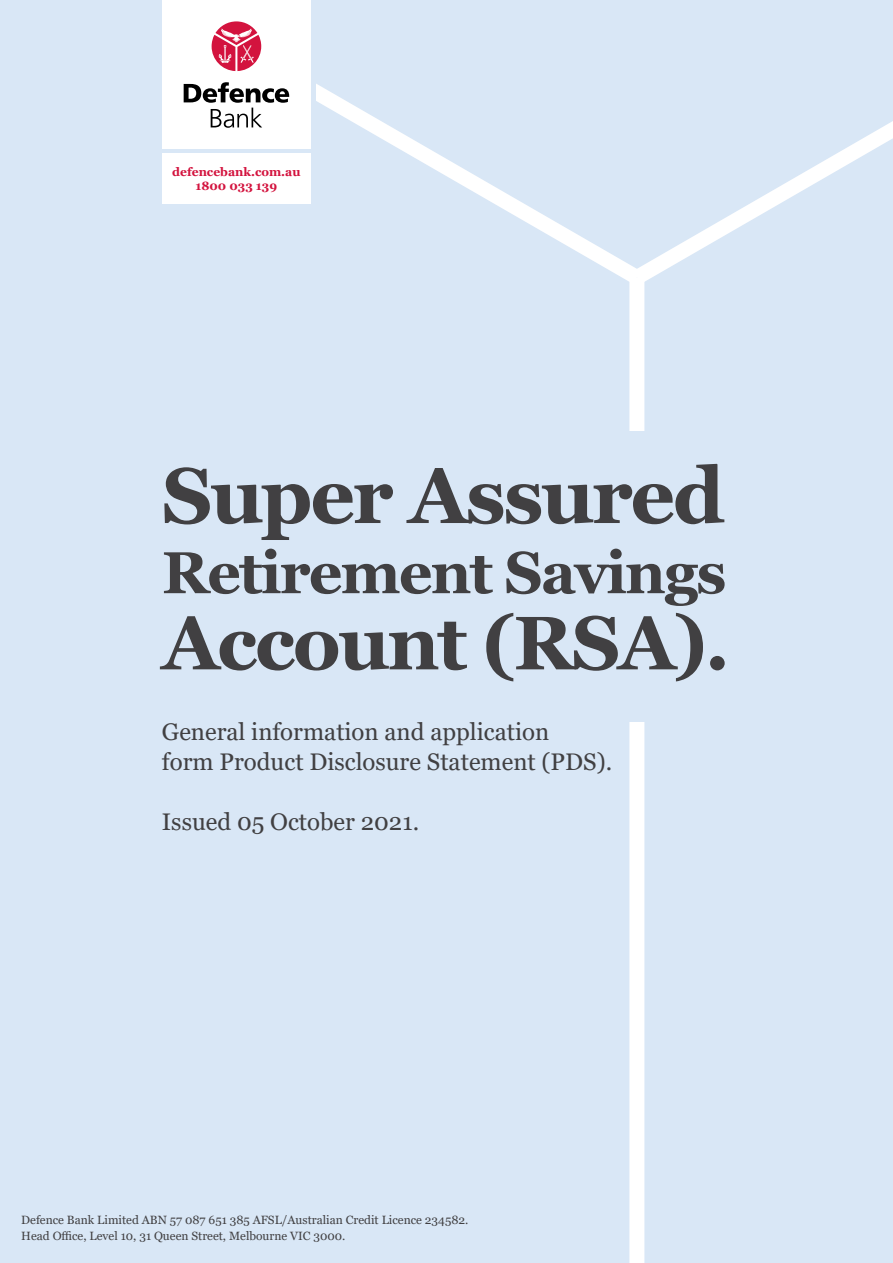
<style>
.page{position:relative;width:893px;height:1263px;background:#d9e7f6}
.page>*{position:absolute;margin:0;border:0;box-sizing:border-box;transform-origin:0 0}
.t1{font:700 78.3px "Georgia";letter-spacing:-.03em;color:#414042}
.t2{font:700 75.6px "Georgia";letter-spacing:-.03em;color:#414042}
.t3{font:700 58.95px "Georgia";letter-spacing:-.03em;color:#414042}
.t4{font:24px/30px "Georgia";color:#414042}
.t5{font:12px/16.5px "Georgia";color:#414042}
.t6{font:700 12px/14.4px "Georgia";color:#d3133e;text-align:center}
</style>
<div class="page">
<svg style="left:316px;top:84px;width:300px;height:190px"></svg>
<svg style="left:616px;top:121px;width:277px;height:177px"></svg>
<div style="left:629px;top:277px;width:15px;height:986px;background:#fff"></div>
<div style="left:162px;top:0;width:149px;height:149px;background:#fff"></div>
<svg style="left:184px;top:82px;width:105px;height:46px"></svg>
<svg style="left:212px;top:21px;width:49px;height:50px"></svg>
<div style="left:162px;top:153px;width:149px;height:51px;background:#fff"></div>
<div style="left:621px;top:431px;width:30px;height:290px;background:#d9e7f6"></div>
<p class="t6" style="left:172px;top:165px;width:130px">defencebank.com.au<br>1800 033 139</p>
<h1 class="t1" style="left:162px;top:446px;width:564px">Super Assured</h1>
<h3 class="t3" style="left:162px;top:535px;width:566px">Retirement Savings</h3>
<h2 class="t2" style="left:162px;top:594px;width:569px">Account (RSA).</h2>
<h3 class="t4" style="left:162px;top:717px;width:452px">General information and application<br>form Product Disclosure Statement (PDS).</h3>
<h3 class="t4" style="left:162px;top:807px;width:259px">Issued 05 October 2021.</h3>
<p class="t5" style="left:21px;top:1212px;width:449px">Defence Bank Limited ABN 57 087 651 385 AFSL/Australian Credit Licence 234582.<br>Head Office, Level 10, 31 Queen Street, Melbourne VIC 3000.</p>
</div>
